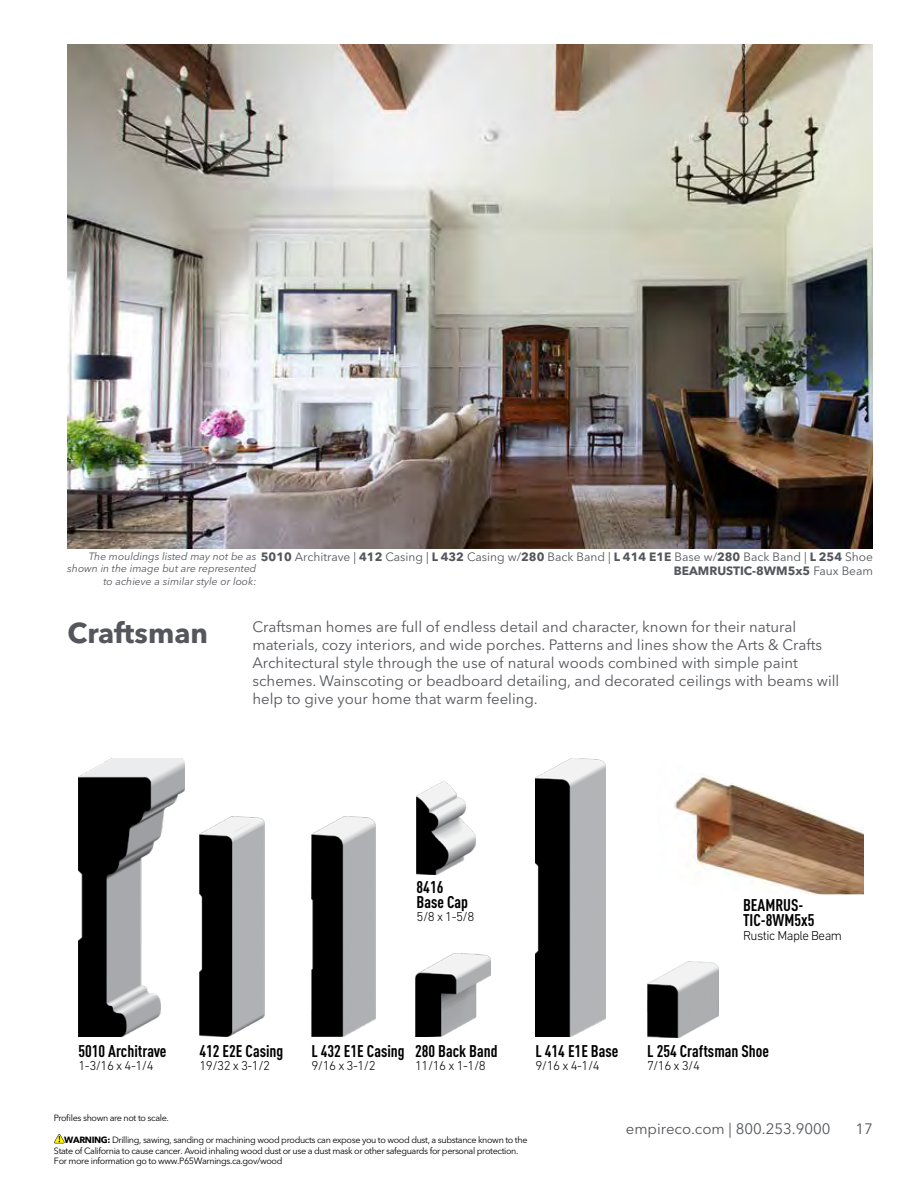
<style>
.page{position:relative;width:918px;height:1188px;background:#fff}
.page>*{position:absolute;margin:0;border:0;box-sizing:border-box;transform-origin:0 0}
.t1{font:700 28.5px "Avenir Next LT Pro";color:#54565b}
.t2{font:700 16.8px/15.6px "DIN Cond";color:#000}
.t3{font:15px/18px "Avenir Next LT Pro";color:#54565b}
.t4{font:300 13.2px "DIN Next LT Pro";letter-spacing:-.04em;color:#000}
.t5{font:12px/14.4px "Avenir Next LT Pro";color:#54565b;text-align:right}
.t6{font:italic 10.5px/12.6px "Avenir Next LT Pro";color:#54565b;text-align:right}
.t7{font:9px/10.5px "Avenir Next LT Pro";letter-spacing:-.04em;color:#000}
.s1{font-weight:700}
</style>
<div class="page">
<img style="left:68px;top:45px;width:805px;height:504px">
<img style="left:674px;top:776px;width:190px;height:118px">
<img style="left:78px;top:759px;width:106px;height:278px">
<img style="left:415px;top:953px;width:76px;height:84px">
<img style="left:199px;top:817px;width:66px;height:220px">
<img style="left:536px;top:759px;width:69px;height:278px">
<img style="left:417px;top:781px;width:58px;height:94px">
<img style="left:311px;top:817px;width:65px;height:220px">
<img style="left:647px;top:961px;width:71px;height:77px">
<svg style="left:54px;top:1134px;width:11px;height:9px"></svg>
<p class="t5" style="left:261px;top:550px;width:614px"><span class="s1">5010</span> Architrave | <span class="s1">412</span> Casing | <span class="s1">L 432</span> Casing w/<span class="s1">280</span> Back Band | <span class="s1">L 414 E1E</span> Base w/<span class="s1">280</span> Back Band | <span class="s1">L 254</span> Shoe<br><span class="s1">BEAMRUSTIC-8WM5x5</span> Faux Beam</p>
<p class="t6" style="left:67px;top:550px;width:191px">The mouldings listed may not be as shown in the image but are represented to achieve a similar style or look:</p>
<h1 class="t1" style="left:68px;top:615px;width:142px">Craftsman</h1>
<p class="t3" style="left:252px;top:618px;width:588px">Craftsman homes are full of endless detail and character, known for their natural materials, cozy interiors, and wide porches. Patterns and lines show the Arts &amp; Crafts Architectural style through the use of natural woods combined with simple paint schemes. Wainscoting or beadboard detailing, and decorated ceilings with beams will help to give your home that warm feeling.</p>
<p class="t2" style="left:417px;top:878px;width:53px">8416<br>Base Cap</p>
<p class="t4" style="left:417px;top:909px;width:59px">5/8 x 1-5/8</p>
<p class="t2" style="left:743px;top:897px;width:73px">BEAMRUS-<br>TIC-8WM5x5</p>
<p class="t4" style="left:743px;top:928px;width:101px">Rustic Maple Beam</p>
<p class="t2" style="left:78px;top:1043px;width:90px">5010 Architrave</p>
<p class="t4" style="left:78px;top:1058px;width:77px">1-3/16 x 4-1/4</p>
<p class="t2" style="left:199px;top:1043px;width:85px">412 E2E Casing</p>
<p class="t4" style="left:199px;top:1058px;width:72px">19/32 x 3-1/2</p>
<p class="t2" style="left:311px;top:1043px;width:95px">L 432 E1E Casing</p>
<p class="t4" style="left:311px;top:1058px;width:66px">9/16 x 3-1/2</p>
<p class="t2" style="left:415px;top:1043px;width:84px">280 Back Band</p>
<p class="t4" style="left:415px;top:1058px;width:72px">11/16 x 1-1/8</p>
<p class="t2" style="left:536px;top:1043px;width:85px">L 414 E1E Base</p>
<p class="t4" style="left:536px;top:1058px;width:66px">9/16 x 4-1/4</p>
<p class="t2" style="left:647px;top:1043px;width:123px">L 254 Craftsman Shoe</p>
<p class="t4" style="left:647px;top:1058px;width:54px">7/16 x 3/4</p>
<p class="t7" style="left:54px;top:1113px;width:116px">Profiles shown are not to scale.</p>
<p class="t7" style="left:54px;top:1135px;width:475px;text-indent:10px"><span class="s1">WARNING:</span> Drilling, sawing, sanding or machining wood products can expose you to wood dust, a substance known to the<br>State of California to cause cancer. Avoid inhaling wood dust or use a dust mask or other safeguards for personal protection.<br>For more information go to www.P65Warnings.ca.gov/wood</p>
<p class="t3" style="left:626px;top:1120px;width:206px">empireco.com | 800.253.9000</p>
<p class="t3" style="left:856px;top:1120px;width:19px">17</p>
</div>
